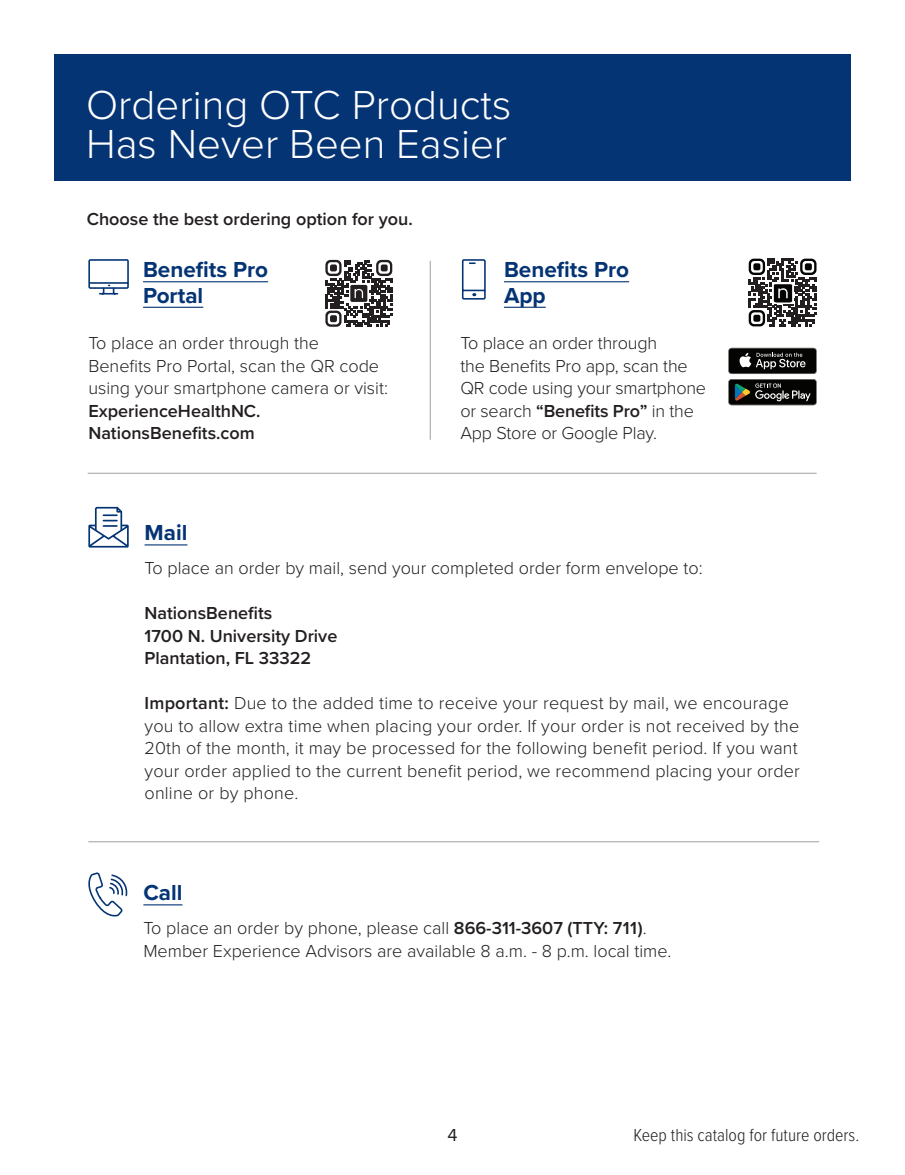
<style>
.page{position:relative;width:905px;height:1175px;background:#fff}
.page>*{position:absolute;margin:0;border:0;box-sizing:border-box;transform-origin:0 0}
.Blue-Header{font:300 42px/39px "Proxima Nova";color:#fff}
.Ordering_Sub_Headers{font:700 22.5px/25.5px "Proxima Nova";color:#053474}
.Body_Copy{font:300 18px/22.5px "Proxima Nova";color:#231f20}
.Body_Copy-2{font:600 18px/22.5px "Proxima Nova";color:#231f20}
.t1{font:300 18px "Proxima Nova Cond";color:#231f20}
.t2{font:18px "Proxima Nova";color:#231f20}
.s1{font-weight:600}
</style>
<div class="page">
<div style="left:54px;top:54px;width:796px;height:126px;background:#053474"></div>
<svg style="left:728px;top:348px;width:88px;height:57px;background:#3e403d"></svg>
<svg style="left:325px;top:259px;width:68px;height:68px;fill:#231f20"></svg>
<svg style="left:325px;top:260px;width:16px;height:16px"></svg>
<div style="left:330px;top:264px;width:7px;height:7px;background:#231f20;border-radius:2px"></div>
<svg style="left:376px;top:260px;width:16px;height:16px"></svg>
<div style="left:381px;top:264px;width:6px;height:7px;background:#231f20;border-radius:2px"></div>
<svg style="left:325px;top:310px;width:16px;height:17px"></svg>
<div style="left:330px;top:315px;width:7px;height:7px;background:#231f20;border-radius:2px"></div>
<svg style="left:350px;top:285px;width:17px;height:17px"></svg>
<hr style="left:504px;top:281px;width:125px;height:1px;background:#053474">
<hr style="left:504px;top:307px;width:41px;height:1px;background:#053474">
<hr style="left:144px;top:544px;width:43px;height:1px;background:#053474">
<svg style="left:748px;top:258px;width:68px;height:68px;fill:#231f20"></svg>
<svg style="left:748px;top:259px;width:17px;height:16px"></svg>
<div style="left:753px;top:263px;width:7px;height:7px;background:#040503;border-radius:2px"></div>
<svg style="left:800px;top:259px;width:16px;height:16px"></svg>
<div style="left:804px;top:263px;width:7px;height:7px;background:#040503;border-radius:2px"></div>
<svg style="left:748px;top:310px;width:17px;height:16px"></svg>
<div style="left:753px;top:315px;width:7px;height:7px;background:#040503;border-radius:2px"></div>
<img style="left:772px;top:282px;width:21px;height:21px">
<hr style="left:88px;top:841px;width:731px;height:1px;background:#9d9fa2">
<hr style="left:88px;top:473px;width:728px;height:1px;background:#9d9fa2">
<hr style="left:430px;top:261px;width:1px;height:179px;background:#9d9fa2">
<svg style="left:88px;top:259px;width:41px;height:36px"></svg>
<svg style="left:461px;top:259px;width:25px;height:41px"></svg>
<svg style="left:88px;top:506px;width:41px;height:42px"></svg>
<hr style="left:143px;top:904px;width:39px;height:1px;background:#053474">
<svg style="left:88px;top:872px;width:40px;height:45px"></svg>
<hr style="left:143px;top:281px;width:125px;height:1px;background:#053474">
<hr style="left:143px;top:307px;width:60px;height:1px;background:#053474">
<p class="Blue-Header" style="left:86px;top:84px;width:426px">Ordering OTC Products<br>Has Never Been Easier</p>
<p class="Body_Copy-2" style="left:87px;top:207px;width:327px">Choose the best ordering option for you.</p>
<p class="Ordering_Sub_Headers" style="left:143px;top:256px;width:127px">Benefits Pro<br>Portal</p>
<p class="Body_Copy" style="left:88px;top:331px;width:301px">To place an order through the<br>Benefits Pro Portal, scan the QR code using your smartphone camera or visit:<br><span class="s1">ExperienceHealthNC.<br>NationsBenefits.com</span></p>
<p class="Ordering_Sub_Headers" style="left:504px;top:256px;width:127px">Benefits Pro<br>App</p>
<p class="Body_Copy" style="left:460px;top:331px;width:247px">To place an order through<br>the Benefits Pro app, scan the<br>QR code using your smartphone or search <span class="s1">“Benefits Pro”</span> in the<br>App Store or Google Play.</p>
<p class="Ordering_Sub_Headers" style="left:144px;top:519px;width:44px">Mail</p>
<p class="Body_Copy" style="left:144px;top:556px;width:559px">To place an order by mail, send your completed order form envelope to:</p>
<p class="Body_Copy-2" style="left:144px;top:601px;width:194px">NationsBenefits<br>1700 N. University Drive<br>Plantation, FL 33322</p>
<p class="Body_Copy" style="left:144px;top:691px;width:657px"><span class="s1">Important:</span> Due to the added time to receive your request by mail, we encourage you to allow extra time when placing your order. If your order is not received by the 20th of the month, it may be processed for the following benefit period. If you want your order applied to the current benefit period, we recommend placing your order online or by phone.</p>
<p class="Ordering_Sub_Headers" style="left:143px;top:879px;width:41px">Call</p>
<p class="Body_Copy" style="left:143px;top:916px;width:529px">To place an order by phone, please call <span class="s1">866-311-3607 (TTY: 711)</span>.<br>Member Experience Advisors are available 8 a.m. - 8 p.m. local time.</p>
<p class="t2" style="left:447px;top:1121px;width:12px">4</p>
<p class="t1" style="left:633px;top:1121px;width:227px">Keep this catalog for future orders.</p>
</div>
